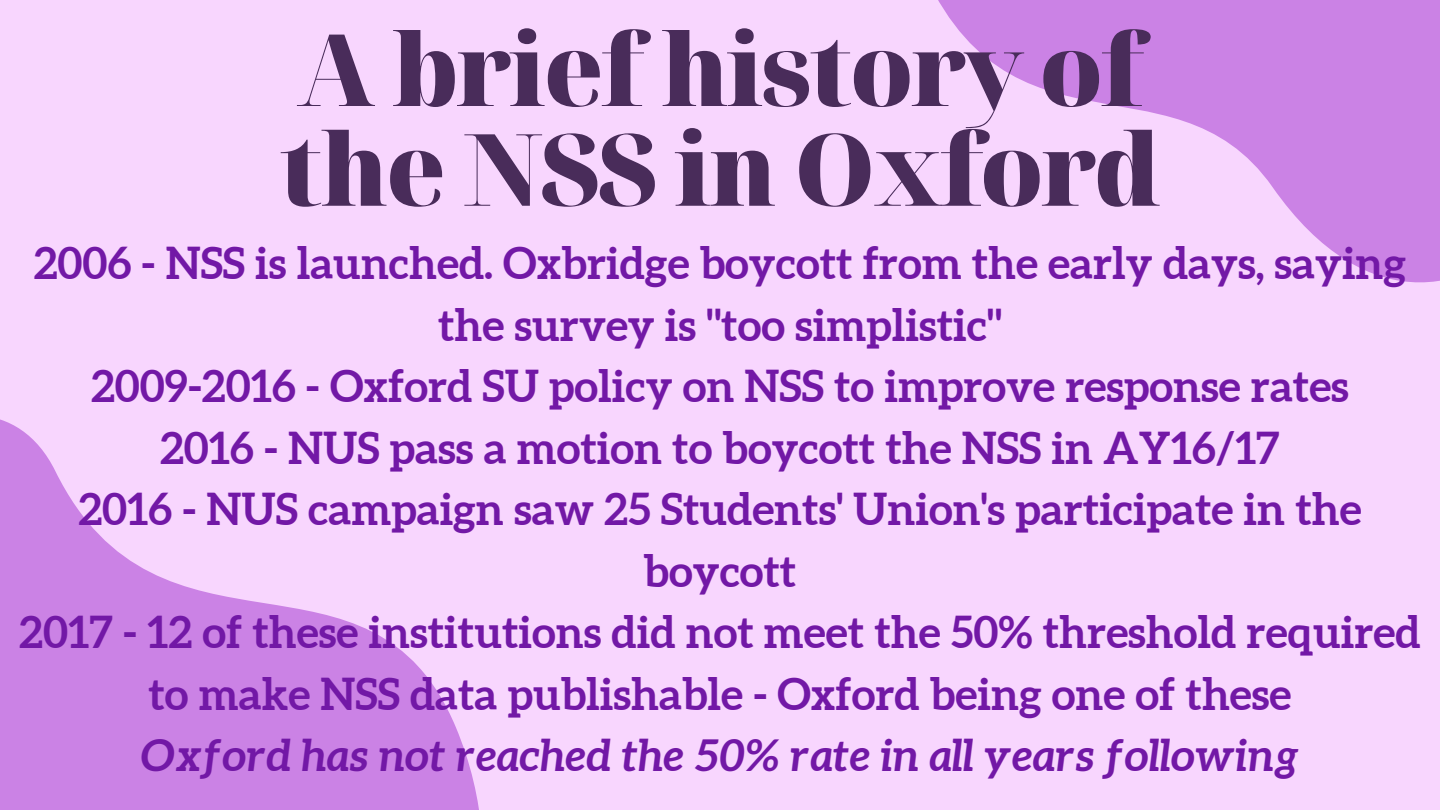
<style>
.page{position:relative;width:1440px;height:810px;background:#f8d6fe}
.page>*{position:absolute;margin:0;border:0;box-sizing:border-box;transform-origin:0 0}
.t1{font:900 100px/99.8px "Noto Serif Display";letter-spacing:-.03em;color:#492c5a}
.t2{font:700 44px/61.5px "Aleo";color:#7218a6;text-align:center}
.t3{font:italic 700 44px "Aleo";color:#7218a6}
</style>
<div class="page">
<svg style="left:0;top:419px;width:479px;height:391px;fill:#cb82e5"></svg>
<svg style="left:938px;top:0;width:502px;height:283px;fill:#cb82e5"></svg>
<p class="t1" style="left:279px;top:17px;width:884px">A brief history of the NSS in Oxford</p>
<p class="t2" style="left:34px;top:232px;width:1374px">2006 - NSS is launched. Oxbridge boycott from the early days, saying the survey is "too simplistic"</p>
<p class="t2" style="left:91px;top:355px;width:1259px">2009-2016 - Oxford SU policy on NSS to improve response rates</p>
<p class="t2" style="left:160px;top:417px;width:1121px">2016 - NUS pass a motion to boycott the NSS in AY16/17</p>
<p class="t2" style="left:78px;top:478px;width:1285px">2016 - NUS campaign saw 25 Students' Union's participate in the boycott</p>
<p class="t2" style="left:19px;top:601px;width:1403px">2017 - 12 of these institutions did not meet the 50% threshold required to make NSS data publishable - Oxford being one of these</p>
<p class="t3" style="left:141px;top:730px;width:1160px">Oxford has not reached the 50% rate in all years following</p>
</div>
